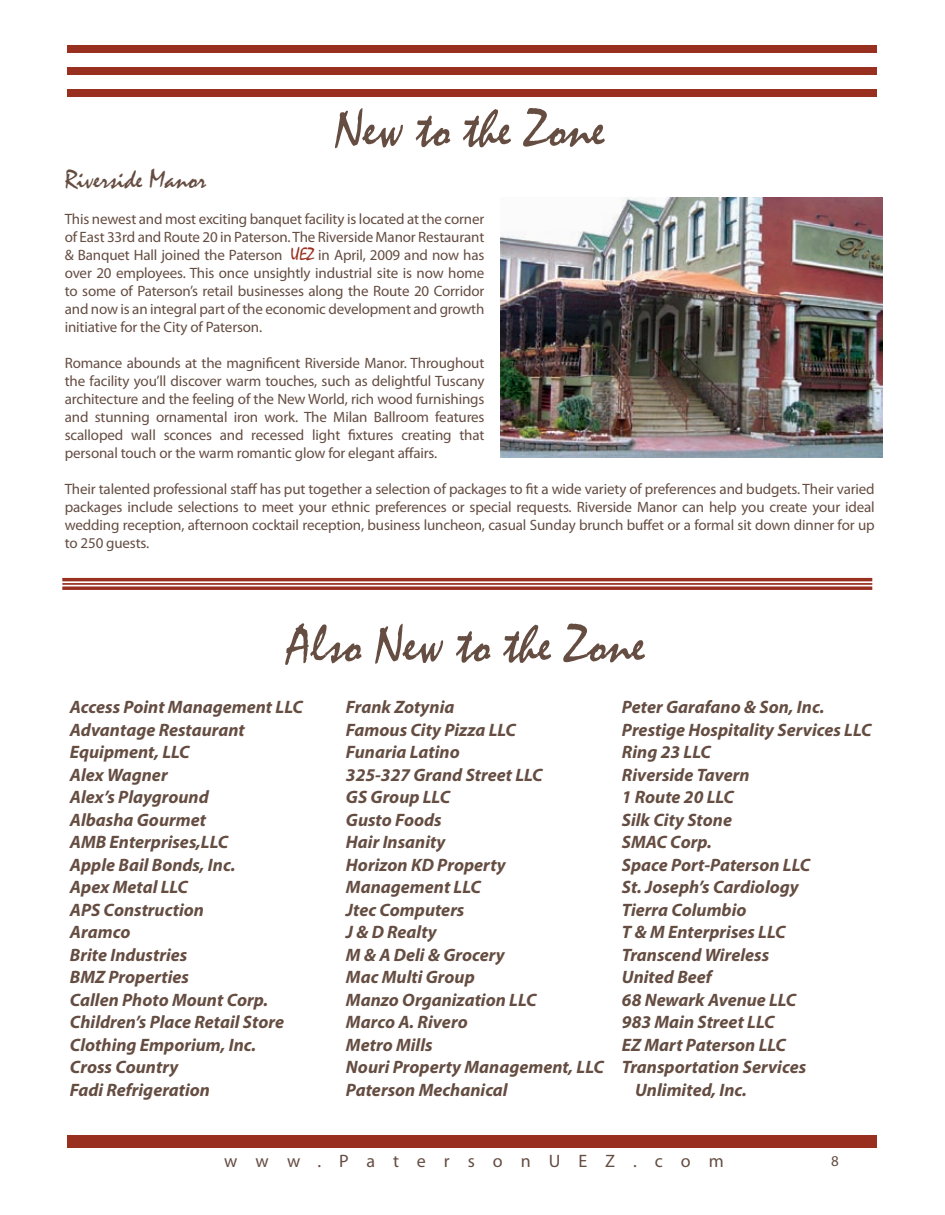
<style>
.page{position:relative;width:945px;height:1215px;background:#fff}
.page>*{position:absolute;margin:0;border:0;box-sizing:border-box;transform-origin:0 0}
.t1{font:54px "Mistral";color:#654d42}
.t2{font:27px "Mistral";color:#654d42}
.t3{font:italic 700 18px/22.5px "Myriad Pro";color:#654d42}
.t4{font:18px "Myriad Pro";letter-spacing:1em;color:#654d42}
.t5{font:15px/18px "Myriad Pro";letter-spacing:-.01em;color:#654d42;text-align:justify}
.s1{font-family:"Mistral";font-size:18px;color:#982f1f}
</style>
<div class="page">
<div style="left:68px;top:1135px;width:810px;height:13px;background:#982f1f"></div>
<div style="left:68px;top:89px;width:810px;height:7px;background:#982f1f"></div>
<div style="left:68px;top:67px;width:810px;height:7px;background:#982f1f"></div>
<div style="left:68px;top:45px;width:810px;height:8px;background:#982f1f"></div>
<hr style="left:62px;top:578px;width:810px;height:3px;background:#982f1f">
<hr style="left:62px;top:583px;width:810px;height:2px;background:#982f1f">
<hr style="left:62px;top:587px;width:810px;height:3px;background:#982f1f">
<img style="left:500px;top:197px;width:382px;height:261px">
<h1 class="t1" style="left:335px;top:106px;width:271px">New to the Zone</h1>
<h2 class="t2" style="left:65px;top:168px;width:143px">Riverside Manor</h2>
<p class="t5" style="left:65px;top:212px;width:421px">This newest and most exciting banquet facility is located at the corner of East 33rd and Route 20 in Paterson. The Riverside Manor Restaurant &amp; Banquet Hall joined the Paterson <span class="s1">UEZ</span> in April, 2009 and now has over 20 employees. This once unsightly industrial site is now home to some of Paterson’s retail businesses along the Route 20 Corridor and now is an integral part of the economic development and growth initiative for the City of Paterson.</p>
<p class="t5" style="left:65px;top:356px;width:421px">Romance abounds at the magnificent Riverside Manor. Throughout the facility you’ll discover warm touches, such as delightful Tuscany architecture and the feeling of the New World, rich wood furnishings and stunning ornamental iron work. The Milan Ballroom features scalloped wall sconces and recessed light fixtures creating that personal touch or the warm romantic glow for elegant affairs.</p>
<p class="t5" style="left:65px;top:482px;width:812px">Their talented professional staff has put together a selection of packages to fit a wide variety of preferences and budgets. Their varied packages include selections to meet your ethnic preferences or special requests. Riverside Manor can help you create your ideal wedding reception, afternoon cocktail reception, business luncheon, casual Sunday brunch buffet or a formal sit down dinner for up to 250 guests.</p>
<h1 class="t1" style="left:287px;top:621px;width:359px">Also New to the Zone</h1>
<p class="t3" style="left:70px;top:697px;width:234px">Access Point Management LLC<br>Advantage Restaurant<br>Equipment, LLC<br>Alex Wagner<br>Alex’s Playground<br>Albasha Gourmet<br>AMB Enterprises,LLC<br>Apple Bail Bonds, Inc.<br>Apex Metal LLC<br>APS Construction<br>Aramco<br>Brite Industries<br>BMZ Properties<br>Callen Photo Mount Corp.<br>Children’s Place Retail Store<br>Clothing Emporium, Inc.<br>Cross Country<br>Fadi Refrigeration</p>
<p class="t3" style="left:346px;top:697px;width:259px">Frank Zotynia<br>Famous City Pizza LLC<br>Funaria Latino<br>325-327 Grand Street LLC<br>GS Group LLC<br>Gusto Foods<br>Hair Insanity<br>Horizon KD Property<br>Management LLC<br>Jtec Computers<br>J &amp; D Realty<br>M &amp; A Deli &amp; Grocery<br>Mac Multi Group<br>Manzo Organization LLC<br>Marco A. Rivero<br>Metro Mills<br>Nouri Property Management, LLC<br>Paterson Mechanical</p>
<p class="t3" style="left:622px;top:697px;width:204px">Peter Garafano &amp; Son, Inc.</p>
<p class="t3" style="left:622px;top:720px;width:251px">Prestige Hospitality Services LLC</p>
<p class="t3" style="left:622px;top:742px;width:90px">Ring 23 LLC</p>
<p class="t3" style="left:622px;top:765px;width:129px">Riverside Tavern</p>
<p class="t3" style="left:622px;top:787px;width:114px">1 Route 20 LLC</p>
<p class="t3" style="left:622px;top:810px;width:112px">Silk City Stone</p>
<p class="t3" style="left:622px;top:832px;width:92px">SMAC Corp.</p>
<p class="t3" style="left:622px;top:855px;width:190px">Space Port-Paterson LLC</p>
<p class="t3" style="left:622px;top:877px;width:178px">St. Joseph’s Cardiology</p>
<p class="t3" style="left:622px;top:900px;width:126px">Tierra Columbio</p>
<p class="t3" style="left:622px;top:922px;width:165px">T &amp; M Enterprises LLC</p>
<p class="t3" style="left:622px;top:945px;width:149px">Transcend Wireless</p>
<p class="t3" style="left:622px;top:967px;width:91px">United Beef</p>
<p class="t3" style="left:622px;top:990px;width:176px">68 Newark Avenue LLC</p>
<p class="t3" style="left:622px;top:1012px;width:154px">983 Main Street LLC</p>
<p class="t3" style="left:622px;top:1035px;width:165px">EZ Mart Paterson LLC</p>
<p class="t3" style="left:622px;top:1057px;width:186px">Transportation Services</p>
<p class="t3" style="left:635px;top:1080px;width:113px">Unlimited, Inc.</p>
<p class="t4" style="left:224px;top:1154px;width:501px">www.PatersonUEZ.com</p>
<p class="t5" style="left:831px;top:1153px;width:9px">8</p>
</div>
